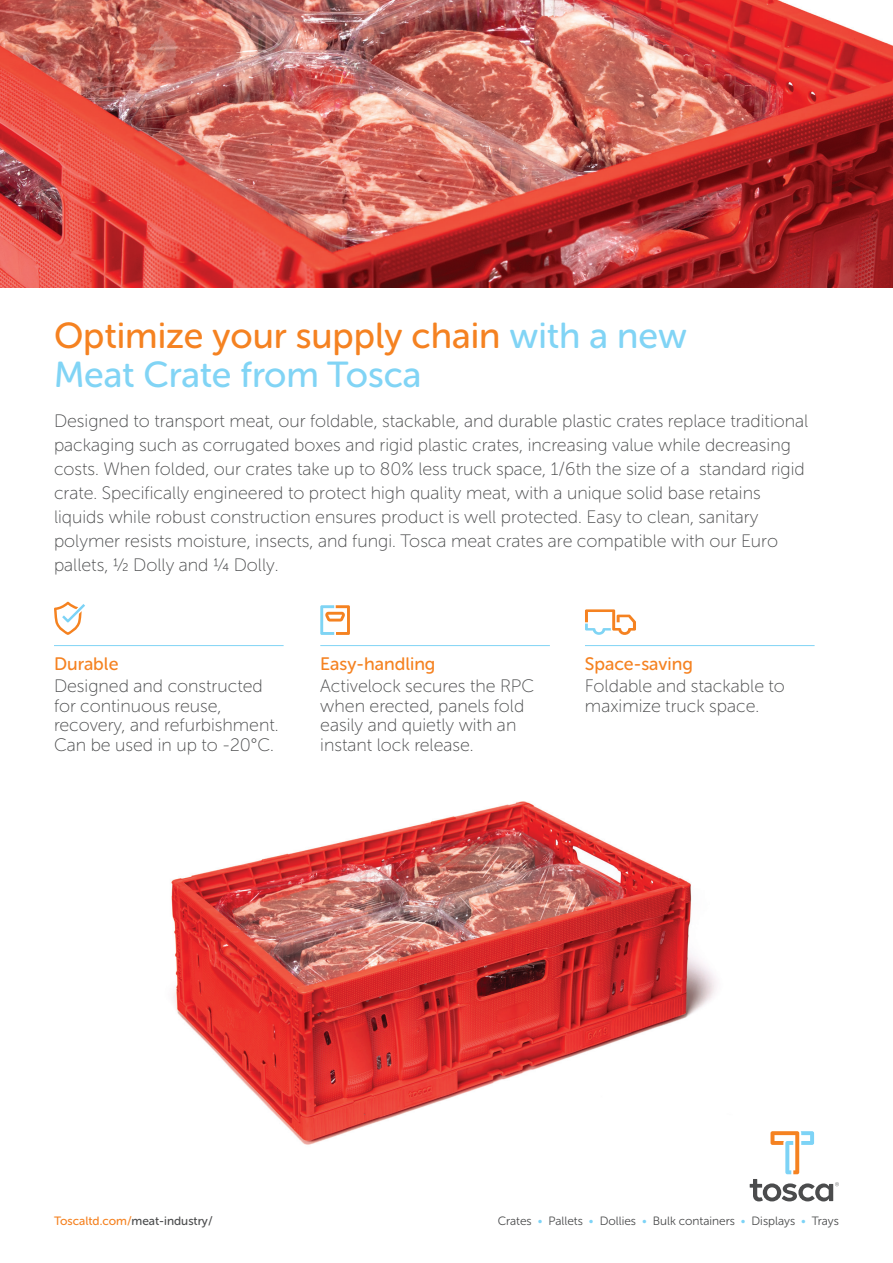
<style>
.page{position:relative;width:893px;height:1263px;background:#fff}
.page>*{position:absolute;margin:0;border:0;box-sizing:border-box;transform-origin:0 0}
.t1{font:36px/39px "Museo Sans Rounded 500";color:#81d4f5}
.t2{font:18px/19.5px "Museo Sans Rounded 100";color:#4b4c4d}
.t3{font:18px "Museo Sans Rounded 500";color:#f58221}
.t4{font:12px "Museo Sans Rounded 300";color:#4b4c4d}
.t5{font:12px "Museo Sans Rounded 500";color:#4b4c4d}
.s1{color:#f58221}
.s2{color:#7dd3f6}
</style>
<div class="page">
<img style="left:171px;top:801px;width:546px;height:344px">
<svg style="left:320px;top:605px;width:30px;height:30px"></svg>
<img style="left:0;top:0;width:893px;height:287px">
<svg style="left:585px;top:609px;width:51px;height:26px"></svg>
<svg style="left:54px;top:602px;width:31px;height:33px"></svg>
<hr style="left:54px;top:645px;width:230px;height:1px;background:#81d4f5">
<hr style="left:320px;top:645px;width:230px;height:1px;background:#81d4f5">
<hr style="left:585px;top:645px;width:230px;height:1px;background:#81d4f5">
<svg style="left:750px;top:1131px;width:89px;height:70px"></svg>
<h1 class="t1" style="left:54px;top:316px;width:634px"><span class="s1">Optimize your supply chain</span> with a new<br>Meat Crate from Tosca</h1>
<p class="t2" style="left:54px;top:409px;width:756px;line-height:24px">Designed to transport meat, our foldable, stackable, and durable plastic crates replace traditional packaging such as corrugated boxes and rigid plastic crates, increasing value while decreasing costs. When folded, our crates take up to 80% less truck space, 1/6th the size of a standard rigid crate. Specifically engineered to protect high quality meat, with a unique solid base retains liquids while robust construction ensures product is well protected. Easy to clean, sanitary polymer resists moisture, insects, and fungi. Tosca meat crates are compatible with our Euro pallets, ½ Dolly and ¼ Dolly.</p>
<p class="t3" style="left:54px;top:654px;width:66px">Durable</p>
<p class="t2" style="left:54px;top:676px;width:226px">Designed and constructed for continuous reuse, recovery, and refurbishment.<br>Can be used in up to -20°C.</p>
<p class="t3" style="left:320px;top:654px;width:117px">Easy-handling</p>
<p class="t2" style="left:320px;top:676px;width:215px">Activelock secures the RPC when erected, panels fold easily and quietly with an instant lock release.</p>
<p class="t3" style="left:585px;top:654px;width:109px">Space-saving</p>
<p class="t2" style="left:585px;top:676px;width:201px">Foldable and stackable to maximize truck space.</p>
<p class="t5" style="left:54px;top:1214px;width:160px"><span class="s1">Toscaltd.com/</span>meat-industry/</p>
<p class="t4" style="left:498px;top:1214px;width:343px">Crates <span class="s2">•</span> Pallets <span class="s2">•</span> Dollies <span class="s2">•</span> Bulk containers <span class="s2">•</span> Displays <span class="s2">•</span> Trays</p>
</div>
